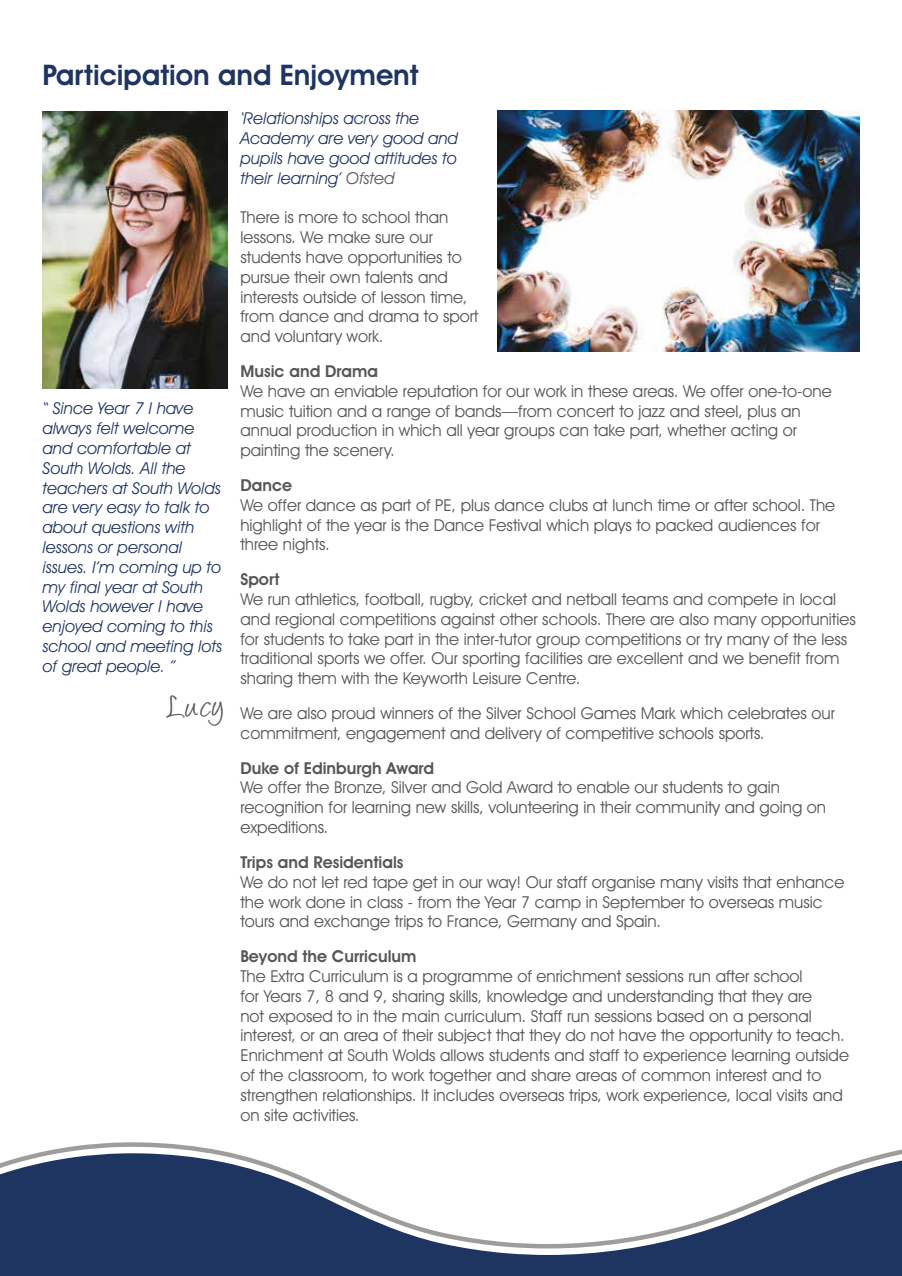
<style>
.page{position:relative;width:902px;height:1276px;background:#fff}
.page>*{position:absolute;margin:0;border:0;box-sizing:border-box;transform-origin:0 0}
.t1{font:36px "Angelina";color:#575756}
.t2{font:600 28.5px "Avant Garde IT Cby BT";color:#1e3461}
.t3{font:16.5px/19.8px "Avant Garde IT Cby BT";color:#575756}
.t4{font:italic 16.5px/19.8px "Avant Garde IT Cby BT";color:#1e3461}
.t5{font:600 16.5px "Avant Garde IT Cby BT";color:#575756}
.s1{color:#575756}
</style>
<div class="page">
<img style="left:43px;top:112px;width:185px;height:277px">
<img style="left:498px;top:111px;width:361px;height:240px">
<svg style="left:70px;top:1142px;width:128px;height:5px"></svg>
<svg style="left:0;top:1147px;width:901px;height:129px;fill:#1e3461"></svg>
<h2 class="t2" style="left:43px;top:57px;width:377px">Participation and Enjoyment</h2>
<p class="t4" style="left:43px;top:398px;width:181px">“ Since Year 7 I have always felt welcome and comfortable at<br>South Wolds. All the teachers at South Wolds are very easy to talk to about questions with lessons or personal issues. I’m coming up to my final year at South<br>Wolds however I have enjoyed coming to this school and meeting lots of great people. ”</p>
<h1 class="t1" style="left:168px;top:691px;width:58px">Lucy</h1>
<p class="t4" style="left:240px;top:108px;width:219px">‘Relationships across the<br>Academy are very good and pupils have good attitudes to their learning’ <span class="s1">Ofsted</span></p>
<p class="t3" style="left:240px;top:207px;width:239px">There is more to school than lessons. We make sure our students have opportunities to pursue their own talents and interests outside of lesson time, from dance and drama to sport and voluntary work.</p>
<p class="t5" style="left:240px;top:361px;width:139px">Music and Drama</p>
<p class="t3" style="left:240px;top:381px;width:592px">We have an enviable reputation for our work in these areas. We offer one-to-one music tuition and a range of bands—from concert to jazz and steel, plus an annual production in which all year groups can take part, whether acting or painting the scenery.</p>
<p class="t5" style="left:240px;top:475px;width:53px">Dance</p>
<p class="t3" style="left:240px;top:495px;width:596px">We offer dance as part of PE, plus dance clubs at lunch time or after school. The highlight of the year is the Dance Festival which plays to packed audiences for three nights.</p>
<p class="t5" style="left:240px;top:569px;width:41px">Sport</p>
<p class="t3" style="left:240px;top:589px;width:616px">We run athletics, football, rugby, cricket and netball teams and compete in local and regional competitions against other schools. There are also many opportunities for students to take part in the inter-tutor group competitions or try many of the less traditional sports we offer. Our sporting facilities are excellent and we benefit from sharing them with the Keyworth Leisure Centre.</p>
<p class="t3" style="left:240px;top:703px;width:596px">We are also proud winners of the Silver School Games Mark which celebrates our commitment, engagement and delivery of competitive schools sports.</p>
<p class="t5" style="left:240px;top:758px;width:195px">Duke of Edinburgh Award</p>
<p class="t3" style="left:240px;top:777px;width:587px">We offer the Bronze, Silver and Gold Award to enable our students to gain recognition for learning new skills, volunteering in their community and going on expeditions.</p>
<p class="t5" style="left:240px;top:852px;width:165px">Trips and Residentials</p>
<p class="t3" style="left:240px;top:872px;width:605px">We do not let red tape get in our way! Our staff organise many visits that enhance the work done in class - from the Year 7 camp in September to overseas music tours and exchange trips to France, Germany and Spain.</p>
<p class="t5" style="left:240px;top:946px;width:178px">Beyond the Curriculum</p>
<p class="t3" style="left:240px;top:966px;width:610px">The Extra Curriculum is a programme of enrichment sessions run after school<br>for Years 7, 8 and 9, sharing skills, knowledge and understanding that they are<br>not exposed to in the main curriculum. Staff run sessions based on a personal interest, or an area of their subject that they do not have the opportunity to teach.<br>Enrichment at South Wolds allows students and staff to experience learning outside of the classroom, to work together and share areas of common interest and to strengthen relationships. It includes overseas trips, work experience, local visits and on site activities.</p>
</div>
